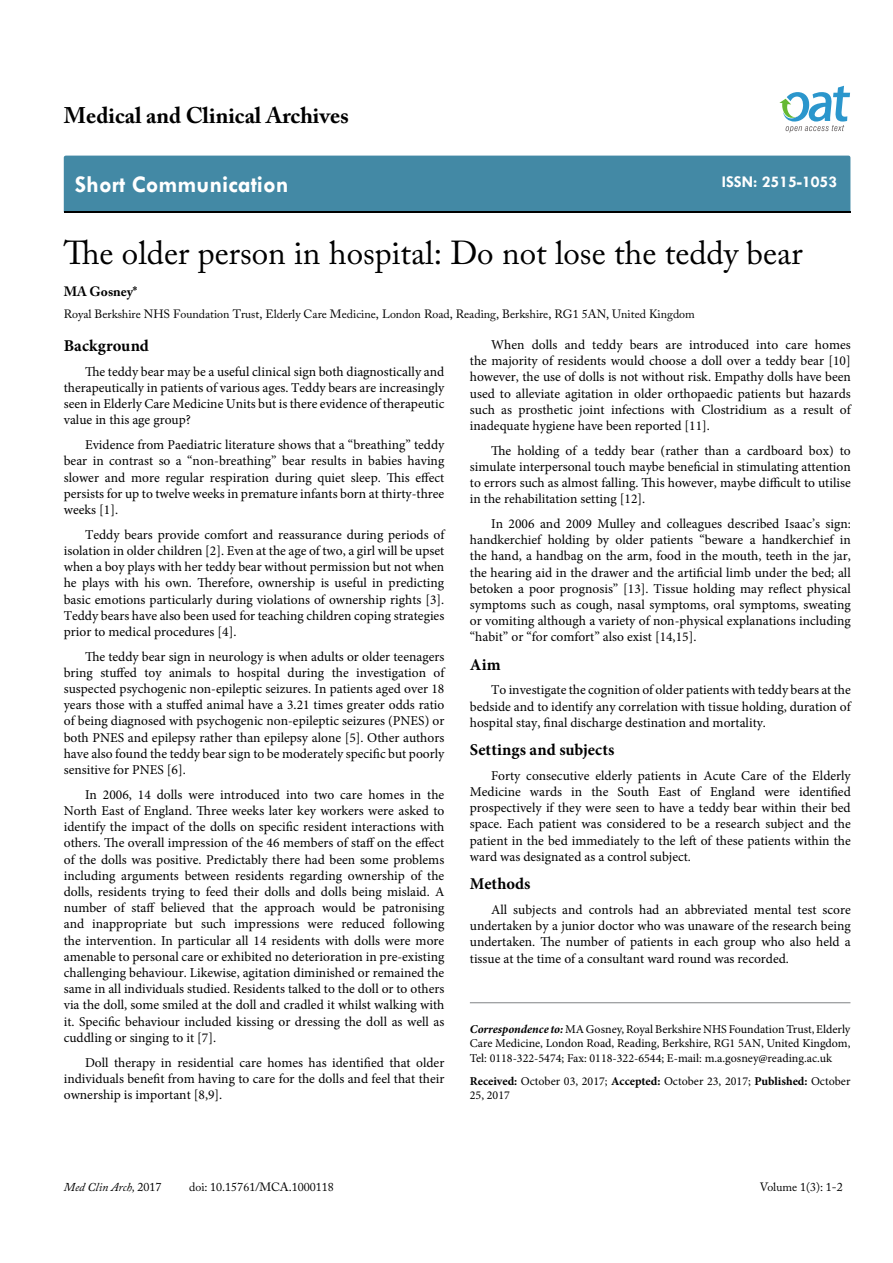
<style>
.page{position:relative;width:893px;height:1263px;background:#fff}
.page>*{position:absolute;margin:0;border:0;box-sizing:border-box;transform-origin:0 0}
.t1{font:33px "Adobe Caslon Pro";color:#000}
.t2{font:700 24px "Tw Cen";color:#fff}
.t3{font:700 22.5px "Adobe Caslon Pro";color:#000}
.t4{font:700 16.5px "Minion Pro";letter-spacing:.005em;color:#000}
.t5{font:700 16.5px "Tw Cen";color:#fff}
.t6{font:13.5px/16.2px "Minion Pro";color:#000;text-align:justify}
.t7{font:700 13.5px "Adobe Caslon Pro";color:#000}
.t8{font:12px/14.4px "Minion Pro";color:#000;text-align:justify}
.t9{font:12px "Adobe Caslon Pro";color:#000}
.t10{font:italic 12px "Adobe Caslon Pro";color:#000}
.s1{font-weight:700;font-style:italic}
.s2{font-weight:700}
.s3{font-style:normal}
</style>
<div class="page">
<div style="left:64px;top:156px;width:786px;height:56px;background:#4389a5"></div>
<svg style="left:779px;top:86px;width:71px;height:47px"></svg>
<hr style="left:470px;top:1002px;width:380px;height:1px;background:#808285">
<h3 class="t3" style="left:64px;top:102px;width:287px">Medical and Clinical Archives</h3>
<h2 class="t2" style="left:75px;top:170px;width:215px">Short Communication</h2>
<p class="t5" style="left:722px;top:172px;width:117px">ISSN: 2515-1053</p>
<h1 class="t1" style="left:64px;top:233px;width:740px">The older person in hospital: Do not lose the teddy bear</h1>
<p class="t7" style="left:64px;top:283px;width:75px">MA Gosney*</p>
<p class="t9" style="left:64px;top:307px;width:633px">Royal Berkshire NHS Foundation Trust, Elderly Care Medicine, London Road, Reading, Berkshire, RG1 5AN, United Kingdom</p>
<p class="t4" style="left:64px;top:334px;width:87px">Background</p>
<p class="t6" style="left:64px;top:363px;width:382px;text-indent:21px">The teddy bear may be a useful clinical sign both diagnostically and therapeutically in patients of various ages. Teddy bears are increasingly seen in Elderly Care Medicine Units but is there evidence of therapeutic value in this age group?</p>
<p class="t6" style="left:64px;top:437px;width:382px;text-indent:21px">Evidence from Paediatric literature shows that a “breathing” teddy bear in contrast so a “non-breathing” bear results in babies having slower and more regular respiration during quiet sleep. This effect persists for up to twelve weeks in premature infants born at thirty-three weeks [1].</p>
<p class="t6" style="left:64px;top:526px;width:382px;text-indent:21px">Teddy bears provide comfort and reassurance during periods of isolation in older children [2]. Even at the age of two, a girl will be upset when a boy plays with her teddy bear without permission but not when he plays with his own. Therefore, ownership is useful in predicting basic emotions particularly during violations of ownership rights [3].<br>Teddy bears have also been used for teaching children coping strategies prior to medical procedures [4].</p>
<p class="t6" style="left:64px;top:648px;width:382px;text-indent:21px">The teddy bear sign in neurology is when adults or older teenagers bring stuffed toy animals to hospital during the investigation of suspected psychogenic non-epileptic seizures. In patients aged over 18 years those with a stuffed animal have a 3.21 times greater odds ratio of being diagnosed with psychogenic non-epileptic seizures (PNES) or both PNES and epilepsy rather than epilepsy alone [5]. Other authors have also found the teddy bear sign to be moderately specific but poorly sensitive for PNES [6].</p>
<p class="t6" style="left:64px;top:786px;width:382px;text-indent:21px">In 2006, 14 dolls were introduced into two care homes in the North East of England. Three weeks later key workers were asked to identify the impact of the dolls on specific resident interactions with others. The overall impression of the 46 members of staff on the effect of the dolls was positive. Predictably there had been some problems including arguments between residents regarding ownership of the dolls, residents trying to feed their dolls and dolls being mislaid. A number of staff believed that the approach would be patronising and inappropriate but such impressions were reduced following the intervention. In particular all 14 residents with dolls were more amenable to personal care or exhibited no deterioration in pre-existing challenging behaviour. Likewise, agitation diminished or remained the same in all individuals studied. Residents talked to the doll or to others via the doll, some smiled at the doll and cradled it whilst walking with it. Specific behaviour included kissing or dressing the doll as well as cuddling or singing to it [7].</p>
<p class="t6" style="left:64px;top:1054px;width:382px;text-indent:21px">Doll therapy in residential care homes has identified that older individuals benefit from having to care for the dolls and feel that their ownership is important [8,9].</p>
<p class="t6" style="left:470px;top:337px;width:382px;text-indent:21px">When dolls and teddy bears are introduced into care homes the majority of residents would choose a doll over a teddy bear [10] however, the use of dolls is not without risk. Empathy dolls have been used to alleviate agitation in older orthopaedic patients but hazards such as prosthetic joint infections with Clostridium as a result of inadequate hygiene have been reported [11].</p>
<p class="t6" style="left:470px;top:442px;width:382px;text-indent:21px">The holding of a teddy bear (rather than a cardboard box) to simulate interpersonal touch maybe beneficial in stimulating attention to errors such as almost falling. This however, maybe difficult to utilise in the rehabilitation setting [12].</p>
<p class="t6" style="left:470px;top:516px;width:382px;text-indent:21px">In 2006 and 2009 Mulley and colleagues described Isaac’s sign: handkerchief holding by older patients “beware a handkerchief in the hand, a handbag on the arm, food in the mouth, teeth in the jar, the hearing aid in the drawer and the artificial limb under the bed; all betoken a poor prognosis” [13]. Tissue holding may reflect physical symptoms such as cough, nasal symptoms, oral symptoms, sweating or vomiting although a variety of non-physical explanations including “habit” or “for comfort” also exist [14,15].</p>
<p class="t4" style="left:470px;top:653px;width:32px">Aim</p>
<p class="t6" style="left:470px;top:682px;width:382px;text-indent:21px">To investigate the cognition of older patients with teddy bears at the bedside and to identify any correlation with tissue holding, duration of hospital stay, final discharge destination and mortality.</p>
<p class="t4" style="left:470px;top:738px;width:146px">Settings and subjects</p>
<p class="t6" style="left:470px;top:767px;width:382px;text-indent:21px">Forty consecutive elderly patients in Acute Care of the Elderly Medicine wards in the South East of England were identified prospectively if they were seen to have a teddy bear within their bed space. Each patient was considered to be a research subject and the patient in the bed immediately to the left of these patients within the ward was designated as a control subject.</p>
<p class="t4" style="left:470px;top:872px;width:62px">Methods</p>
<p class="t6" style="left:470px;top:901px;width:382px;text-indent:21px">All subjects and controls had an abbreviated mental test score undertaken by a junior doctor who was unaware of the research being undertaken. The number of patients in each group who also held a tissue at the time of a consultant ward round was recorded.</p>
<p class="t8" style="left:470px;top:1022px;width:382px"><span class="s1">Correspondence to:</span> MA Gosney, Royal Berkshire NHS Foundation Trust, Elderly Care Medicine, London Road, Reading, Berkshire, RG1 5AN, United Kingdom, Tel: 0118-322-5474; Fax: 0118-322-6544; E-mail: m.a.gosney@reading.ac.uk</p>
<p class="t8" style="left:470px;top:1073px;width:382px"><span class="s2">Received:</span> October 03, 2017; <span class="s2">Accepted:</span> October 23, 2017; <span class="s2">Published:</span> October<br>25, 2017</p>
<p class="t10" style="left:64px;top:1180px;width:99px">Med Clin Arch, <span class="s3">2017</span></p>
<p class="t9" style="left:189px;top:1180px;width:146px">doi: 10.15761/MCA.1000118</p>
<p class="t9" style="left:760px;top:1180px;width:84px">Volume 1(3): 1-2</p>
</div>
